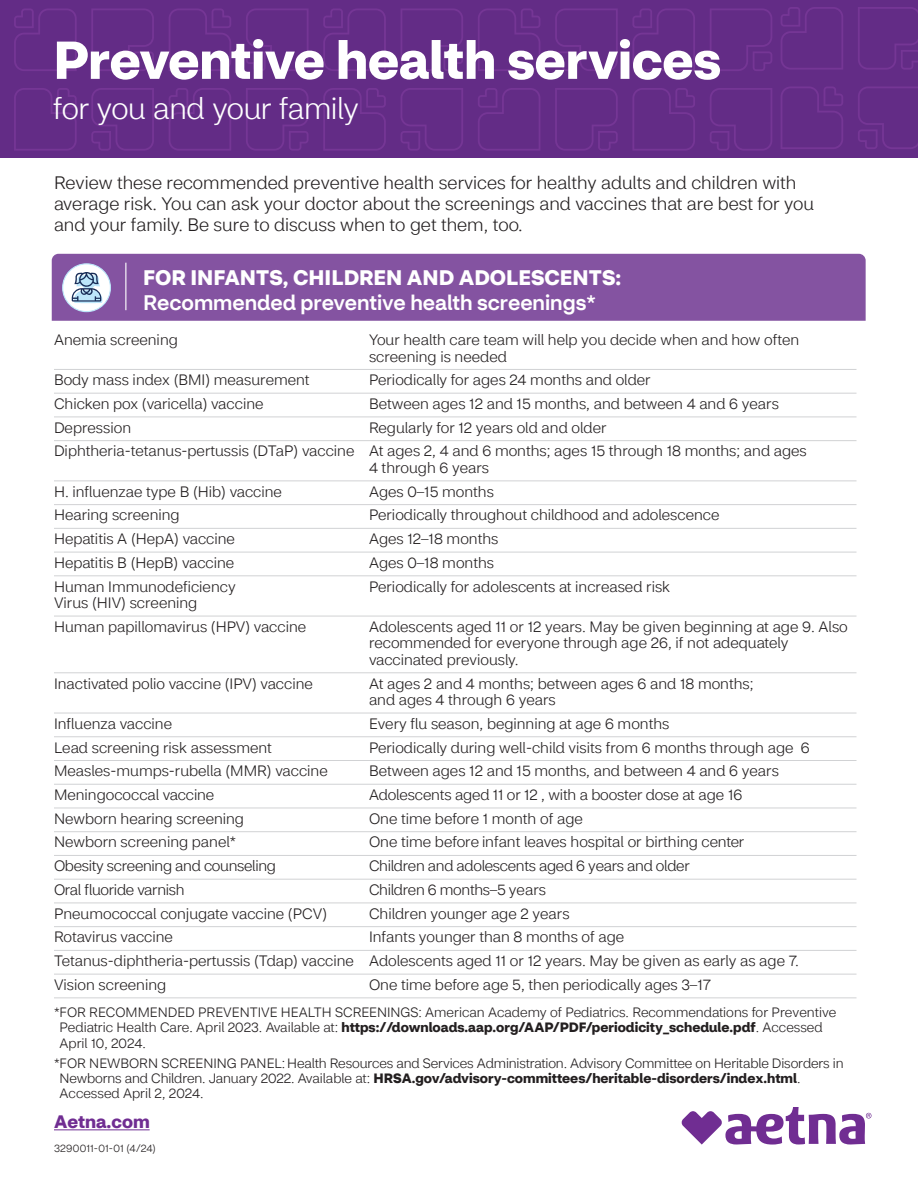
<style>
.page{position:relative;width:918px;height:1188px;background:#fff}
.page>*{position:absolute;margin:0;border:0;box-sizing:border-box;transform-origin:0 0}
.t1{font:700 52.5px "CVS Health Sans";letter-spacing:-.005em;color:#fff}
.t2{font:300 30px "CVS Health Sans";letter-spacing:-.015em;color:#fff}
.t3{font:500 21px "CVS Health Sans";color:#fff}
.t4{font:700 21px "CVS Health Sans";color:#fff}
.t5{font:300 18px/21px "CVS Health Sans";color:#231f20}
.t6{font:700 18px "CVS Health Sans";color:#702d92}
.t7{font:300 15px/16.5px "CVS Health Sans";color:#231f20}
.t8{font:300 15px "CVS Health Sans";letter-spacing:-.02em;color:#231f20}
.t9{font:300 13.5px/15px "CVS Health Sans";color:#231f20;text-align:center}
.t10{font:300 10.5px "CVS Health Sans";letter-spacing:.015em;color:#231f20}
.s1{font-weight:700}
</style>
<div class="page">
<div style="left:0;top:0;width:918px;height:158px;background:#632c86"></div>
<svg style="left:14px;top:9px;width:63px;height:62px"></svg>
<svg style="left:14px;top:88px;width:63px;height:63px"></svg>
<svg style="left:169px;top:9px;width:62px;height:62px"></svg>
<svg style="left:169px;top:88px;width:62px;height:63px"></svg>
<svg style="left:91px;top:88px;width:63px;height:63px"></svg>
<svg style="left:91px;top:9px;width:63px;height:62px"></svg>
<svg style="left:246px;top:88px;width:62px;height:63px"></svg>
<svg style="left:246px;top:9px;width:62px;height:62px"></svg>
<svg style="left:323px;top:9px;width:63px;height:62px"></svg>
<svg style="left:323px;top:88px;width:63px;height:63px"></svg>
<svg style="left:478px;top:9px;width:62px;height:62px"></svg>
<svg style="left:478px;top:88px;width:62px;height:63px"></svg>
<svg style="left:401px;top:88px;width:62px;height:63px"></svg>
<svg style="left:401px;top:9px;width:62px;height:62px"></svg>
<svg style="left:555px;top:88px;width:63px;height:63px"></svg>
<svg style="left:555px;top:9px;width:63px;height:62px"></svg>
<svg style="left:633px;top:9px;width:62px;height:62px"></svg>
<svg style="left:633px;top:88px;width:62px;height:63px"></svg>
<svg style="left:710px;top:88px;width:62px;height:63px"></svg>
<svg style="left:710px;top:9px;width:62px;height:62px"></svg>
<svg style="left:781px;top:7px;width:62px;height:62px"></svg>
<svg style="left:781px;top:87px;width:62px;height:62px"></svg>
<svg style="left:858px;top:87px;width:60px;height:62px"></svg>
<svg style="left:858px;top:7px;width:60px;height:63px"></svg>
<div style="left:52px;top:254px;width:814px;height:67px;background:#8453a1"></div>
<div style="left:63px;top:264px;width:47px;height:48px;background:#fff;border-radius:50%"></div>
<div style="left:62px;top:263px;width:49px;height:49px;border:1px solid #bce6fa;border-radius:50%"></div>
<svg style="left:71px;top:272px;width:31px;height:32px"></svg>
<hr style="left:125px;top:263px;width:1px;height:47px;background:#fff">
<hr style="left:54px;top:369px;width:802px;height:1px;background:#d1d2d4">
<hr style="left:54px;top:393px;width:802px;height:1px;background:#d1d2d4">
<hr style="left:54px;top:417px;width:802px;height:1px;background:#d1d2d4">
<hr style="left:54px;top:440px;width:802px;height:1px;background:#d1d2d4">
<hr style="left:54px;top:481px;width:802px;height:1px;background:#d1d2d4">
<hr style="left:54px;top:504px;width:802px;height:1px;background:#d1d2d4">
<hr style="left:54px;top:528px;width:802px;height:1px;background:#d1d2d4">
<hr style="left:54px;top:552px;width:802px;height:1px;background:#d1d2d4">
<hr style="left:54px;top:575px;width:802px;height:1px;background:#d1d2d4">
<hr style="left:54px;top:616px;width:802px;height:1px;background:#d1d2d4">
<hr style="left:54px;top:672px;width:802px;height:1px;background:#d1d2d4">
<hr style="left:54px;top:713px;width:802px;height:1px;background:#d1d2d4">
<hr style="left:54px;top:736px;width:802px;height:1px;background:#d1d2d4">
<hr style="left:54px;top:760px;width:802px;height:1px;background:#d1d2d4">
<hr style="left:54px;top:784px;width:802px;height:1px;background:#d1d2d4">
<hr style="left:54px;top:808px;width:802px;height:1px;background:#d1d2d4">
<hr style="left:54px;top:831px;width:802px;height:1px;background:#d1d2d4">
<hr style="left:54px;top:855px;width:802px;height:1px;background:#d1d2d4">
<hr style="left:54px;top:879px;width:802px;height:1px;background:#d1d2d4">
<hr style="left:54px;top:903px;width:802px;height:1px;background:#d1d2d4">
<hr style="left:54px;top:926px;width:802px;height:1px;background:#d1d2d4">
<hr style="left:54px;top:950px;width:802px;height:1px;background:#d1d2d4">
<hr style="left:54px;top:974px;width:802px;height:1px;background:#d1d2d4">
<hr style="left:54px;top:997px;width:802px;height:1px;background:#d1d2d4">
<hr style="left:54px;top:1129px;width:96px;height:1px;background:#702d92">
<svg style="left:681px;top:1107px;width:191px;height:38px"></svg>
<h1 class="t1" style="left:53px;top:27px;width:669px">Preventive health services</h1>
<p class="t2" style="left:53px;top:91px;width:307px">for you and your family</p>
<p class="t5" style="left:54px;top:172px;width:762px">Review these recommended preventive health services for healthy adults and children with average risk. You can ask your doctor about the screenings and vaccines that are best for you and your family. Be sure to discuss when to get them, too.</p>
<h2 class="t4" style="left:143px;top:264px;width:479px">FOR INFANTS, CHILDREN AND ADOLESCENTS:</h2>
<h3 class="t3" style="left:143px;top:290px;width:454px">Recommended preventive health screenings*</h3>
<p class="t7" style="left:54px;top:332px;width:125px">Anemia screening</p>
<p class="t7" style="left:369px;top:332px;width:432px">Your health care team will help you decide when and how often screening is needed</p>
<p class="t7" style="left:54px;top:372px;width:257px">Body mass index (BMI) measurement</p>
<p class="t7" style="left:369px;top:372px;width:283px">Periodically for ages 24 months and older</p>
<p class="t7" style="left:54px;top:396px;width:211px">Chicken pox (varicella) vaccine</p>
<p class="t7" style="left:369px;top:396px;width:411px">Between ages 12 and 15 months, and between 4 and 6 years</p>
<p class="t7" style="left:54px;top:419px;width:79px">Depression</p>
<p class="t7" style="left:369px;top:419px;width:239px">Regularly for 12 years old and older</p>
<p class="t7" style="left:54px;top:443px;width:302px">Diphtheria-tetanus-pertussis (DTaP) vaccine</p>
<p class="t7" style="left:369px;top:443px;width:439px">At ages 2, 4 and 6 months; ages 15 through 18 months; and ages<br>4 through 6 years</p>
<p class="t7" style="left:54px;top:483px;width:230px">H. influenzae type B (Hib) vaccine</p>
<p class="t7" style="left:369px;top:483px;width:126px">Ages 0–15 months</p>
<p class="t7" style="left:54px;top:507px;width:127px">Hearing screening</p>
<p class="t7" style="left:369px;top:507px;width:352px">Periodically throughout childhood and adolescence</p>
<p class="t7" style="left:54px;top:531px;width:183px">Hepatitis A (HepA) vaccine</p>
<p class="t7" style="left:369px;top:531px;width:131px">Ages 12–18 months</p>
<p class="t7" style="left:54px;top:554px;width:182px">Hepatitis B (HepB) vaccine</p>
<p class="t7" style="left:369px;top:554px;width:127px">Ages 0–18 months</p>
<p class="t7" style="left:54px;top:578px;width:183px">Human Immunodeficiency<br>Virus (HIV) screening</p>
<p class="t7" style="left:369px;top:578px;width:303px">Periodically for adolescents at increased risk</p>
<p class="t7" style="left:54px;top:618px;width:254px">Human papillomavirus (HPV) vaccine</p>
<p class="t7" style="left:369px;top:618px;width:480px">Adolescents aged 11 or 12 years. May be given beginning at age 9. Also recommended for everyone through age 26, if not adequately vaccinated previously.</p>
<p class="t7" style="left:54px;top:675px;width:260px">Inactivated polio vaccine (IPV) vaccine</p>
<p class="t7" style="left:369px;top:675px;width:386px">At ages 2 and 4 months; between ages 6 and 18 months; and ages 4 through 6 years</p>
<p class="t7" style="left:54px;top:715px;width:120px">Influenza vaccine</p>
<p class="t7" style="left:369px;top:715px;width:302px">Every flu season, beginning at age 6 months</p>
<p class="t7" style="left:54px;top:739px;width:219px">Lead screening risk assessment</p>
<p class="t7" style="left:369px;top:739px;width:442px">Periodically during well-child visits from 6 months through age 6</p>
<p class="t7" style="left:54px;top:763px;width:275px">Measles-mumps-rubella (MMR) vaccine</p>
<p class="t7" style="left:369px;top:763px;width:411px">Between ages 12 and 15 months, and between 4 and 6 years</p>
<p class="t7" style="left:54px;top:787px;width:162px">Meningococcal vaccine</p>
<p class="t7" style="left:369px;top:787px;width:375px">Adolescents aged 11 or 12 , with a booster dose at age 16</p>
<p class="t7" style="left:54px;top:810px;width:192px">Newborn hearing screening</p>
<p class="t7" style="left:369px;top:810px;width:215px">One time before 1 month of age</p>
<p class="t7" style="left:54px;top:834px;width:184px">Newborn screening panel*</p>
<p class="t7" style="left:369px;top:834px;width:377px">One time before infant leaves hospital or birthing center</p>
<p class="t8" style="left:54px;top:857px;width:223px">Obesity screening and counseling</p>
<p class="t8" style="left:369px;top:857px;width:322px">Children and adolescents aged 6 years and older</p>
<p class="t7" style="left:54px;top:881px;width:132px">Oral fluoride varnish</p>
<p class="t7" style="left:369px;top:881px;width:179px">Children 6 months–5 years</p>
<p class="t7" style="left:54px;top:905px;width:275px">Pneumococcal conjugate vaccine (PCV)</p>
<p class="t7" style="left:369px;top:905px;width:202px">Children younger age 2 years</p>
<p class="t7" style="left:54px;top:929px;width:121px">Rotavirus vaccine</p>
<p class="t7" style="left:369px;top:929px;width:257px">Infants younger than 8 months of age</p>
<p class="t7" style="left:54px;top:953px;width:301px">Tetanus-diphtheria-pertussis (Tdap) vaccine</p>
<p class="t7" style="left:369px;top:953px;width:431px">Adolescents aged 11 or 12 years. May be given as early as age 7.</p>
<p class="t7" style="left:54px;top:976px;width:114px">Vision screening</p>
<p class="t7" style="left:369px;top:976px;width:344px">One time before age 5, then periodically ages 3–17</p>
<p class="t9" style="left:54px;top:1004px;width:784px">*FOR RECOMMENDED PREVENTIVE HEALTH SCREENINGS: American Academy of Pediatrics. Recommendations for Preventive<br>Pediatric Health Care. April 2023. Available at: <span class="s1">https://downloads.aap.org/AAP/PDF/periodicity_schedule.pdf</span>. Accessed</p>
<p class="t9" style="left:60px;top:1036px;width:88px">April 10, 2024.</p>
<p class="t9" style="left:60px;top:1056px;width:786px;text-align:left;text-indent:-6px">*FOR NEWBORN SCREENING PANEL: Health Resources and Services Administration. Advisory Committee on Heritable Disorders in<br>Newborns and Children. January 2022. Available at: <span class="s1">HRSA.gov/advisory-committees/heritable-disorders/index.html</span>.<br>Accessed April 2, 2024.</p>
<p class="t6" style="left:54px;top:1110px;width:97px">Aetna.com</p>
<p class="t10" style="left:54px;top:1142px;width:103px">3290011-01-01 (4/24)</p>
</div>
